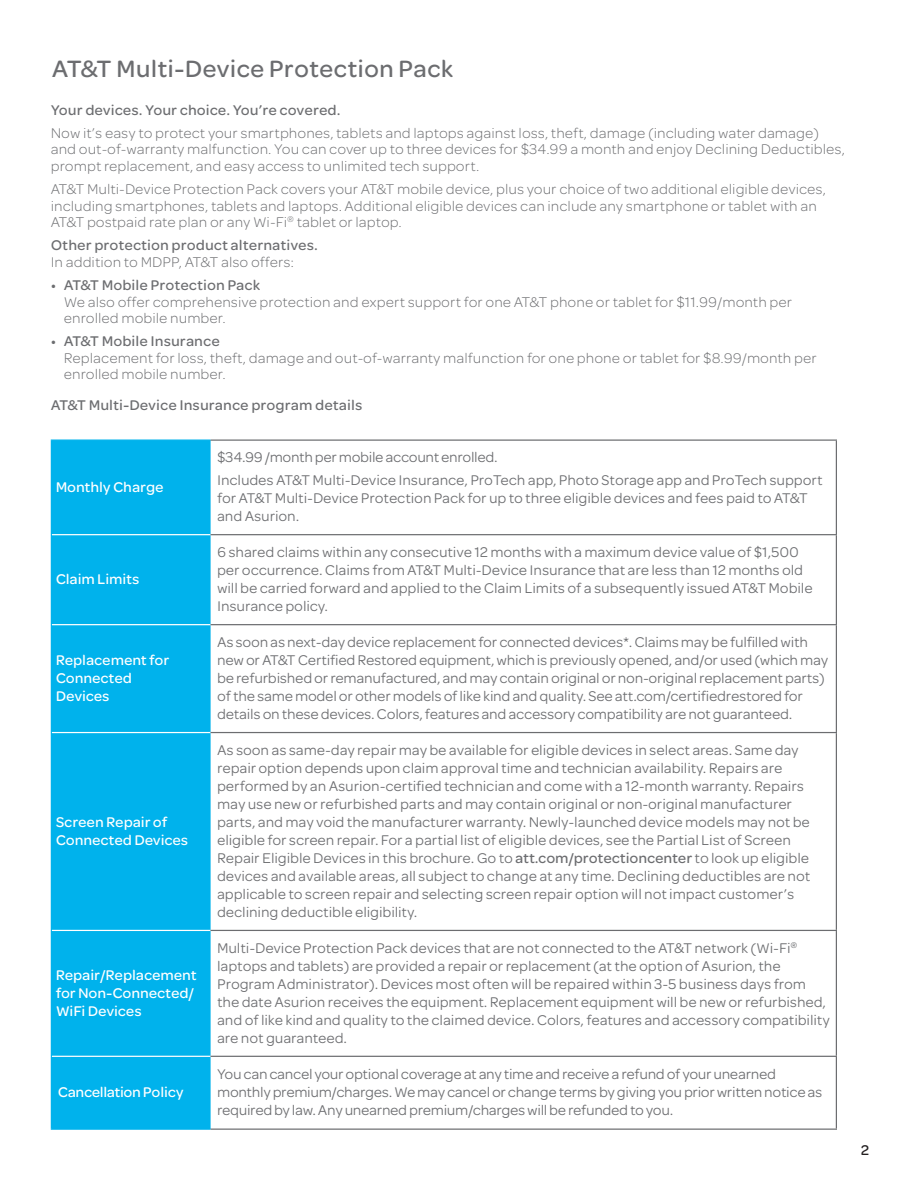
<style>
.page{position:relative;width:918px;height:1188px;background:#fff}
.page>*{position:absolute;margin:0;border:0;box-sizing:border-box;transform-origin:0 0}
.t1{font:25.2px "Omnes ATTII Medium";color:#6c6d70}
.t2{font:15px/18px "Omnes ATTII";letter-spacing:-.01em;color:#6c6d70}
.t3{font:300 15px/16.4px "Omnes ATT";color:#6c6d70}
.t4{font:500 15px "Omnes ATT";color:#6c6d70}
.t5{font:15px/18px "Omnes ATTII Medium";letter-spacing:-.01em;color:#fff}
.t6{font:15px "Omnes ATTII Medium";letter-spacing:-.03em;color:#fff}
.t7{font:15px "Omnes ATTII Medium";color:#231f20}
.s1{font-family:"Omnes ATTII Medium"}
</style>
<div class="page">
<div style="left:52px;top:441px;width:159px;height:688px;background:#00b2ec"></div>
<hr style="left:52px;top:534px;width:159px;height:1px;background:#fff">
<hr style="left:52px;top:624px;width:159px;height:1px;background:#fff">
<hr style="left:52px;top:732px;width:159px;height:1px;background:#fff">
<hr style="left:52px;top:930px;width:159px;height:1px;background:#fff">
<hr style="left:52px;top:1056px;width:159px;height:1px;background:#fff">
<hr style="left:51px;top:441px;width:1px;height:94px;background:#00b2ec">
<hr style="left:51px;top:439px;width:160px;height:2px;background:#00b2ec">
<hr style="left:51px;top:535px;width:1px;height:90px;background:#00b2ec">
<hr style="left:51px;top:625px;width:1px;height:108px;background:#00b2ec">
<hr style="left:51px;top:733px;width:1px;height:197px;background:#00b2ec">
<hr style="left:51px;top:930px;width:1px;height:126px;background:#00b2ec">
<hr style="left:51px;top:1056px;width:1px;height:73px;background:#00b2ec">
<hr style="left:211px;top:439px;width:626px;height:2px;background:#6c6d70">
<hr style="left:836px;top:441px;width:1px;height:93px;background:#6c6d70">
<hr style="left:211px;top:534px;width:626px;height:1px;background:#6c6d70">
<hr style="left:836px;top:535px;width:1px;height:89px;background:#6c6d70">
<hr style="left:211px;top:624px;width:626px;height:1px;background:#6c6d70">
<hr style="left:836px;top:625px;width:1px;height:107px;background:#6c6d70">
<hr style="left:211px;top:732px;width:626px;height:1px;background:#6c6d70">
<hr style="left:836px;top:733px;width:1px;height:197px;background:#6c6d70">
<hr style="left:836px;top:931px;width:1px;height:125px;background:#6c6d70">
<hr style="left:211px;top:930px;width:626px;height:1px;background:#6c6d70">
<hr style="left:211px;top:1056px;width:626px;height:1px;background:#6c6d70">
<hr style="left:836px;top:1057px;width:1px;height:72px;background:#6c6d70">
<hr style="left:51px;top:1129px;width:160px;height:1px;background:#00b2ec">
<hr style="left:211px;top:1129px;width:626px;height:1px;background:#6c6d70">
<h1 class="t1" style="left:52px;top:51px;width:403px">AT&amp;T Multi-Device Protection Pack</h1>
<p class="t4" style="left:51px;top:99px;width:291px">Your devices. Your choice. You’re covered.</p>
<p class="t3" style="left:51px;top:125px;width:796px">Now it’s easy to protect your smartphones, tablets and laptops against loss, theft, damage (including water damage) and out-of-warranty malfunction. You can cover up to three devices for $34.99 a month and enjoy Declining Deductibles, prompt replacement, and easy access to unlimited tech support.</p>
<p class="t3" style="left:51px;top:181px;width:777px">AT&amp;T Multi-Device Protection Pack covers your AT&amp;T mobile device, plus your choice of two additional eligible devices, including smartphones, tablets and laptops. Additional eligible devices can include any smartphone or tablet with an<br>AT&amp;T postpaid rate plan or any Wi-Fi<sup>®</sup> tablet or laptop.</p>
<p class="t4" style="left:51px;top:235px;width:269px">Other protection product alternatives.</p>
<p class="t3" style="left:51px;top:253px;width:245px">In addition to MDPP, AT&amp;T also offers:</p>
<p class="t4" style="left:51px;top:275px;width:211px">• AT&amp;T Mobile Protection Pack</p>
<p class="t3" style="left:64px;top:293px;width:730px">We also offer comprehensive protection and expert support for one AT&amp;T phone or tablet for $11.99/month per enrolled mobile number.</p>
<p class="t4" style="left:51px;top:331px;width:171px">• AT&amp;T Mobile Insurance</p>
<p class="t3" style="left:64px;top:349px;width:755px">Replacement for loss, theft, damage and out-of-warranty malfunction for one phone or tablet for $8.99/month per enrolled mobile number.</p>
<p class="t4" style="left:51px;top:395px;width:313px">AT&amp;T Multi-Device Insurance program details</p>
<p class="t5" style="left:56px;top:477px;width:109px">Monthly Charge</p>
<p class="t5" style="left:56px;top:569px;width:85px">Claim Limits</p>
<p class="t5" style="left:56px;top:650px;width:115px">Replacement for<br>Connected<br>Devices</p>
<p class="t5" style="left:56px;top:812px;width:134px">Screen Repair of<br>Connected Devices</p>
<p class="t5" style="left:56px;top:965px;width:143px">Repair/Replacement for Non-Connected/<br>WiFi Devices</p>
<p class="t6" style="left:58px;top:1082px;width:127px">Cancellation Policy</p>
<p class="t2" style="left:217px;top:445px;width:607px;line-height:22.6px">$34.99 /month per mobile account enrolled.<br>Includes AT&amp;T Multi-Device Insurance, ProTech app, Photo Storage app and ProTech support</p>
<p class="t2" style="left:217px;top:488px;width:593px">for AT&amp;T Multi-Device Protection Pack for up to three eligible devices and fees paid to AT&amp;T and Asurion.</p>
<p class="t2" style="left:217px;top:542px;width:597px">6 shared claims within any consecutive 12 months with a maximum device value of $1,500 per occurrence. Claims from AT&amp;T Multi-Device Insurance that are less than 12 months old will be carried forward and applied to the Claim Limits of a subsequently issued AT&amp;T Mobile Insurance policy.</p>
<p class="t2" style="left:217px;top:632px;width:613px">As soon as next-day device replacement for connected devices*. Claims may be fulfilled with new or AT&amp;T Certified Restored equipment, which is previously opened, and/or used (which may be refurbished or remanufactured, and may contain original or non-original replacement parts) of the same model or other models of like kind and quality. See att.com/certifiedrestored for details on these devices. Colors, features and accessory compatibility are not guaranteed.</p>
<p class="t2" style="left:217px;top:740px;width:595px">As soon as same-day repair may be available for eligible devices in select areas. Same day repair option depends upon claim approval time and technician availability. Repairs are performed by an Asurion-certified technician and come with a 12-month warranty. Repairs may use new or refurbished parts and may contain original or non-original manufacturer parts, and may void the manufacturer warranty. Newly-launched device models may not be eligible for screen repair. For a partial list of eligible devices, see the Partial List of Screen Repair Eligible Devices in this brochure. Go to <span class="s1">att.com/protectioncenter</span> to look up eligible devices and available areas, all subject to change at any time. Declining deductibles are not applicable to screen repair and selecting screen repair option will not impact customer’s declining deductible eligibility.</p>
<p class="t2" style="left:217px;top:938px;width:614px">Multi-Device Protection Pack devices that are not connected to the AT&amp;T network (Wi-Fi<sup>® </sup>laptops and tablets) are provided a repair or replacement (at the option of Asurion, the Program Administrator). Devices most often will be repaired within 3-5 business days from the date Asurion receives the equipment. Replacement equipment will be new or refurbished, and of like kind and quality to the claimed device. Colors, features and accessory compatibility are not guaranteed.</p>
<p class="t2" style="left:217px;top:1064px;width:607px">You can cancel your optional coverage at any time and receive a refund of your unearned monthly premium/charges. We may cancel or change terms by giving you prior written notice as required by law. Any unearned premium/charges will be refunded to you.</p>
<p class="t7" style="left:861px;top:1139px;width:10px">2</p>
</div>
